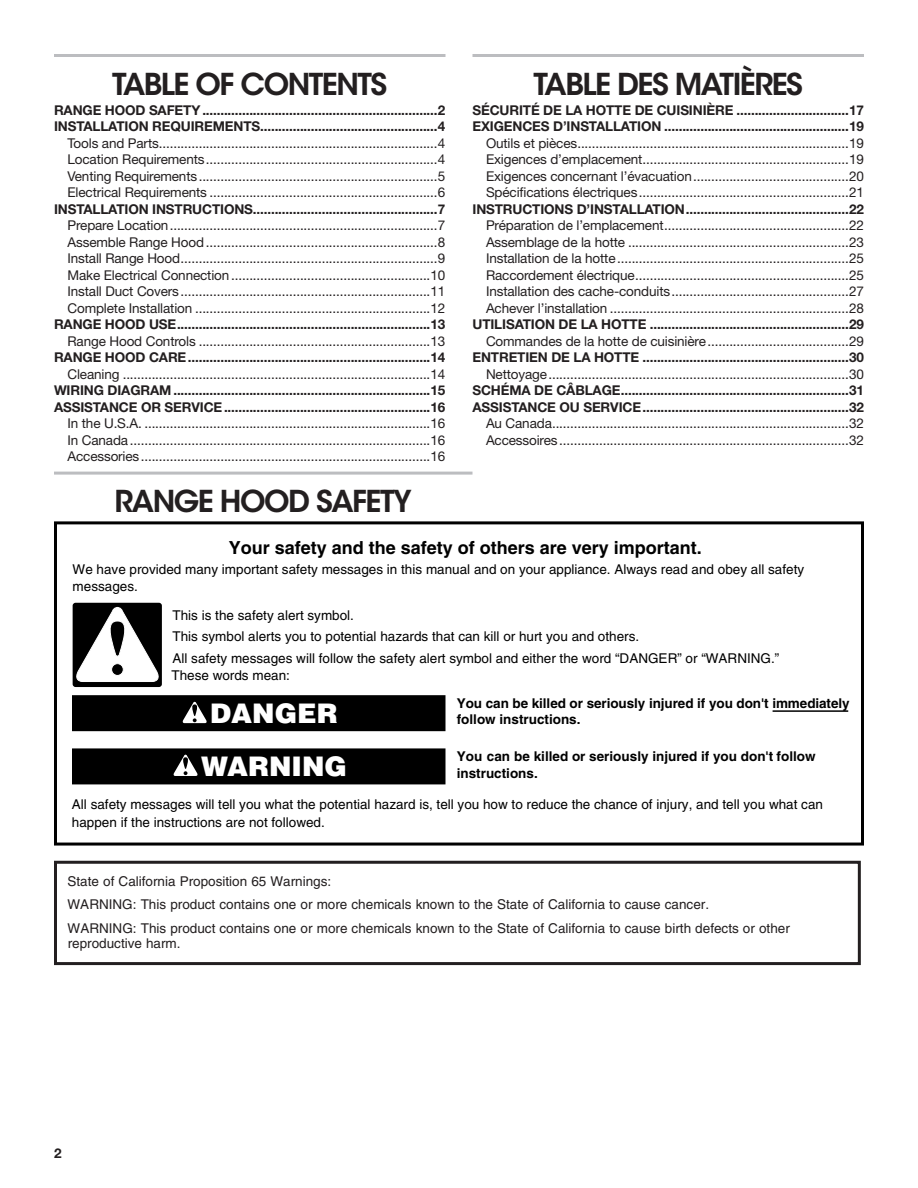
<style>
.page{position:relative;width:918px;height:1188px;background:#fff}
.page>*{position:absolute;margin:0;border:0;box-sizing:border-box;transform-origin:0 0}
.Heading_1{font:600 30px "ITC Avant Garde Std";letter-spacing:-.05em;color:#231f20}
.t1{font:900 27px/52.8px "Helvetica";color:#fff;text-align:center}
.t2{font:700 18px "Helvetica";color:#000}
.t3{font:13.5px "Helvetica Neue LT Std";letter-spacing:-.01em;color:#231f20}
.t4{font:700 13.5px "Helvetica Neue LT Std";letter-spacing:-.01em;color:#231f20}
.t5{font:13.5px/17.2px "Helvetica";color:#000}
.t6{font:13.5px/23.2px "Helvetica";color:#231f20}
.t7{font:700 13.5px "Helvetica";color:#000}
</style>
<div class="page">
<hr style="left:54px;top:54px;width:392px;height:3px;background:#bcbdc0">
<hr style="left:472px;top:54px;width:392px;height:3px;background:#bcbdc0">
<hr style="left:54px;top:472px;width:418px;height:3px;background:#bcbdc0">
<div style="left:72px;top:695px;width:374px;height:36px;background:#000"></div>
<div style="left:54px;top:521px;width:810px;height:325px;border:3px solid #000"></div>
<div style="left:72px;top:748px;width:374px;height:36px;background:#000"></div>
<div style="left:73px;top:603px;width:89px;height:84px;border:3px solid #000;border-radius:2px"></div>
<svg style="left:74px;top:607px;width:87px;height:75px"></svg>
<hr style="left:773px;top:710px;width:75px;height:2px;background:#000">
<svg style="left:182px;top:701px;width:25px;height:23px"></svg>
<svg style="left:173px;top:754px;width:25px;height:22px"></svg>
<div style="left:54px;top:861px;width:807px;height:104px;border:3px solid #231f20"></div>
<h1 class="Heading_1" style="left:112px;top:65px;width:277px">TABLE OF CONTENTS</h1>
<h1 class="Heading_1" style="left:534px;top:65px;width:271px">TABLE DES MATIÈRES</h1>
<p class="t4" style="left:54px;top:101px;width:393px">RANGE HOOD SAFETY .................................................................2</p>
<p class="t4" style="left:54px;top:118px;width:393px">INSTALLATION REQUIREMENTS.................................................4</p>
<p class="t3" style="left:68px;top:135px;width:379px">Tools and Parts.............................................................................4</p>
<p class="t3" style="left:68px;top:151px;width:379px">Location Requirements................................................................4</p>
<p class="t3" style="left:68px;top:168px;width:379px">Venting Requirements..................................................................5</p>
<p class="t3" style="left:68px;top:184px;width:379px">Electrical Requirements ...............................................................6</p>
<p class="t4" style="left:54px;top:200px;width:393px">INSTALLATION INSTRUCTIONS...................................................7</p>
<p class="t3" style="left:68px;top:217px;width:379px">Prepare Location..........................................................................7</p>
<p class="t3" style="left:68px;top:234px;width:379px">Assemble Range Hood................................................................8</p>
<p class="t3" style="left:68px;top:250px;width:379px">Install Range Hood.......................................................................9</p>
<p class="t3" style="left:68px;top:267px;width:379px">Make Electrical Connection .......................................................10</p>
<p class="t3" style="left:68px;top:283px;width:379px">Install Duct Covers.....................................................................11</p>
<p class="t3" style="left:68px;top:300px;width:379px">Complete Installation .................................................................12</p>
<p class="t4" style="left:54px;top:316px;width:393px">RANGE HOOD USE......................................................................13</p>
<p class="t3" style="left:68px;top:333px;width:379px">Range Hood Controls ................................................................13</p>
<p class="t4" style="left:54px;top:349px;width:393px">RANGE HOOD CARE...................................................................14</p>
<p class="t3" style="left:68px;top:366px;width:379px">Cleaning .....................................................................................14</p>
<p class="t4" style="left:54px;top:382px;width:393px">WIRING DIAGRAM .......................................................................15</p>
<p class="t4" style="left:54px;top:398px;width:393px">ASSISTANCE OR SERVICE.........................................................16</p>
<p class="t3" style="left:68px;top:415px;width:379px">In the U.S.A. ...............................................................................16</p>
<p class="t3" style="left:68px;top:432px;width:379px">In Canada...................................................................................16</p>
<p class="t3" style="left:68px;top:448px;width:379px">Accessories................................................................................16</p>
<h1 class="Heading_1" style="left:115px;top:482px;width:299px">RANGE HOOD SAFETY</h1>
<p class="t4" style="left:472px;top:101px;width:393px">SÉCURITÉ DE LA HOTTE DE CUISINIÈRE ...............................17</p>
<p class="t4" style="left:472px;top:118px;width:393px">EXIGENCES D’INSTALLATION ...................................................19</p>
<p class="t3" style="left:486px;top:135px;width:379px">Outils et pièces...........................................................................19</p>
<p class="t3" style="left:486px;top:151px;width:379px">Exigences d’emplacement.........................................................19</p>
<p class="t3" style="left:486px;top:168px;width:379px">Exigences concernant l’évacuation...........................................20</p>
<p class="t3" style="left:486px;top:184px;width:379px">Spécifications électriques..........................................................21</p>
<p class="t4" style="left:472px;top:200px;width:393px">INSTRUCTIONS D’INSTALLATION.............................................22</p>
<p class="t3" style="left:486px;top:217px;width:379px">Préparation de l’emplacement...................................................22</p>
<p class="t3" style="left:486px;top:234px;width:379px">Assemblage de la hotte .............................................................23</p>
<p class="t3" style="left:486px;top:250px;width:379px">Installation de la hotte................................................................25</p>
<p class="t3" style="left:486px;top:267px;width:379px">Raccordement électrique...........................................................25</p>
<p class="t3" style="left:486px;top:283px;width:379px">Installation des cache-conduits.................................................27</p>
<p class="t3" style="left:486px;top:300px;width:379px">Achever l’installation ..................................................................28</p>
<p class="t4" style="left:472px;top:316px;width:393px">UTILISATION DE LA HOTTE .......................................................29</p>
<p class="t3" style="left:486px;top:333px;width:379px">Commandes de la hotte de cuisinière.......................................29</p>
<p class="t4" style="left:472px;top:349px;width:393px">ENTRETIEN DE LA HOTTE .........................................................30</p>
<p class="t3" style="left:486px;top:366px;width:379px">Nettoyage...................................................................................30</p>
<p class="t4" style="left:472px;top:382px;width:393px">SCHÉMA DE CÂBLAGE...............................................................31</p>
<p class="t4" style="left:472px;top:398px;width:393px">ASSISTANCE OU SERVICE.........................................................32</p>
<p class="t3" style="left:486px;top:415px;width:379px">Au Canada..................................................................................32</p>
<p class="t3" style="left:486px;top:432px;width:379px">Accessoires................................................................................32</p>
<p class="t2" style="left:229px;top:536px;width:475px">Your safety and the safety of others are very important.</p>
<p class="t5" style="left:73px;top:561px;width:733px">We have provided many important safety messages in this manual and on your appliance. Always read and obey all safety messages.</p>
<p class="t5" style="left:173px;top:604px;width:608px;line-height:21.8px">This is the safety alert symbol.<br>This symbol alerts you to potential hazards that can kill or hurt you and others.<br>All safety messages will follow the safety alert symbol and either the word “DANGER” or “WARNING.”</p>
<p class="t5" style="left:171px;top:667px;width:120px">These words mean:</p>
<p class="t7" style="left:457px;top:711px;width:125px">follow instructions.</p>
<p class="t7" style="left:457px;top:695px;width:394px">You can be killed or seriously injured if you don't immediately</p>
<p class="t1" style="left:201px;top:687px;width:147px">DANGER<br>WARNING</p>
<p class="t7" style="left:457px;top:748px;width:360px">You can be killed or seriously injured if you don't follow</p>
<p class="t5" style="left:72px;top:796px;width:753px">All safety messages will tell you what the potential hazard is, tell you how to reduce the chance of injury, and tell you what can happen if the instructions are not followed.</p>
<p class="t7" style="left:457px;top:765px;width:83px">instructions.</p>
<p class="t6" style="left:68px;top:870px;width:724px">State of California Proposition 65 Warnings:<br>WARNING: This product contains one or more chemicals known to the State of California to cause cancer.<br>WARNING: This product contains one or more chemicals known to the State of California to cause birth defects or other</p>
<p class="t6" style="left:68px;top:932px;width:114px">reproductive harm.</p>
<p class="t4" style="left:54px;top:1145px;width:9px">2</p>
</div>
